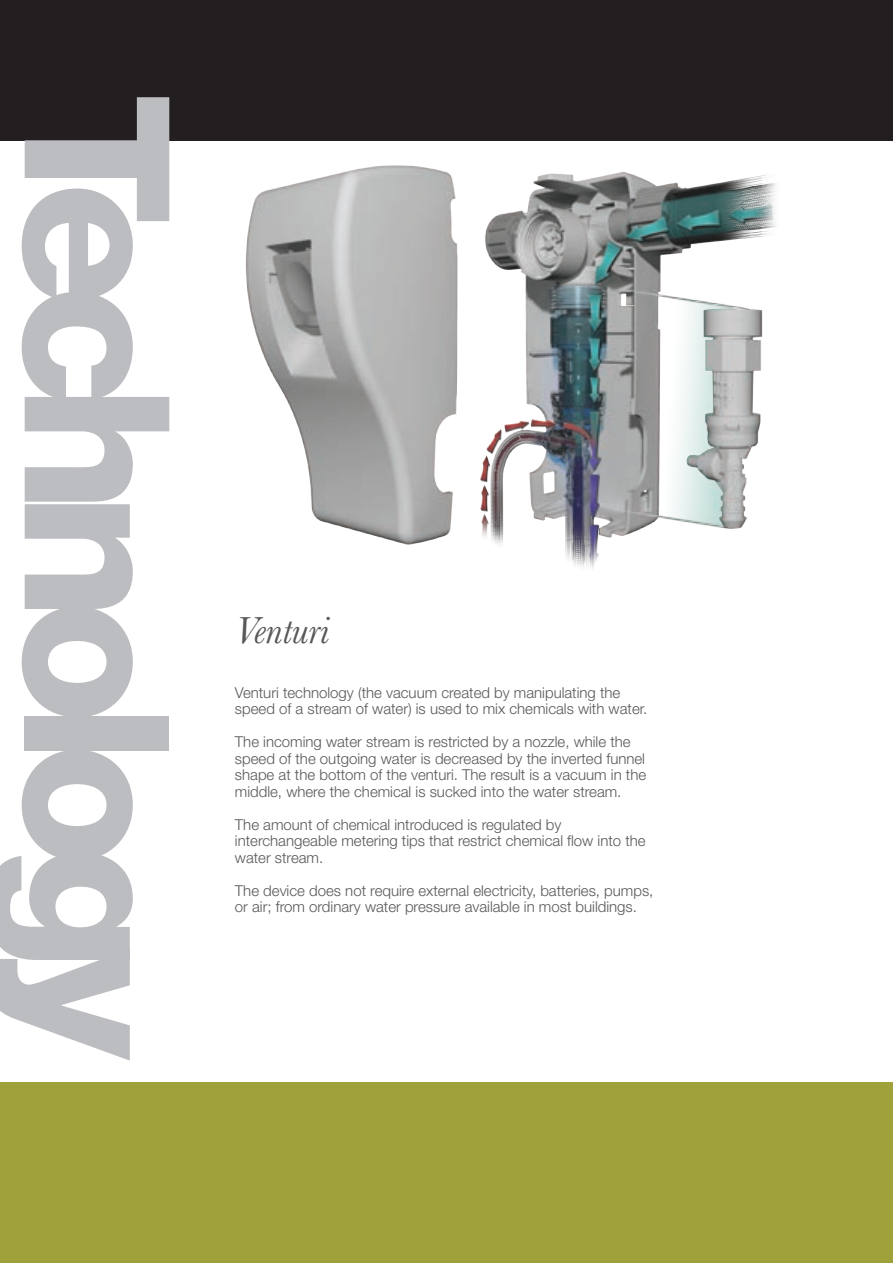
<style>
.page{position:relative;width:893px;height:1263px;background:#fff}
.page>*{position:absolute;margin:0;border:0;box-sizing:border-box;transform-origin:0 0}
.Page_Heading_White{font:800 202.5px "Helvetica Neue";letter-spacing:-.1em;color:#bcbdc0}
.Page_Quotes{font:italic 39px "Baskerville MT Std";color:#57585a}
.Body_Black{font:300 15px/16.5px "Helvetica Neue";color:#57585a}
</style>
<div class="page">
<img style="left:246px;top:165px;width:531px;height:404px">
<div style="left:0;top:1082px;width:893px;height:181px;background:#9fa13b"></div>
<div style="left:0;top:0;width:893px;height:141px;background:#231f20"></div>
<p class="Page_Heading_White" style="left:217px;top:94px;width:970px;rotate:90deg">Technology</p>
<p class="Page_Quotes" style="left:234px;top:608px;width:96px">Venturi</p>
<p class="Body_Black" style="left:235px;top:684px;width:414px">Venturi technology (the vacuum created by manipulating the speed of a stream of water) is used to mix chemicals with water.</p>
<p class="Body_Black" style="left:235px;top:733px;width:413px">The incoming water stream is restricted by a nozzle, while the speed of the outgoing water is decreased by the inverted funnel shape at the bottom of the venturi. The result is a vacuum in the middle, where the chemical is sucked into the water stream.</p>
<p class="Body_Black" style="left:235px;top:816px;width:412px">The amount of chemical introduced is regulated by interchangeable metering tips that restrict chemical flow into the water stream.</p>
<p class="Body_Black" style="left:235px;top:882px;width:420px">The device does not require external electricity, batteries, pumps, or air; from ordinary water pressure available in most buildings.</p>
</div>
